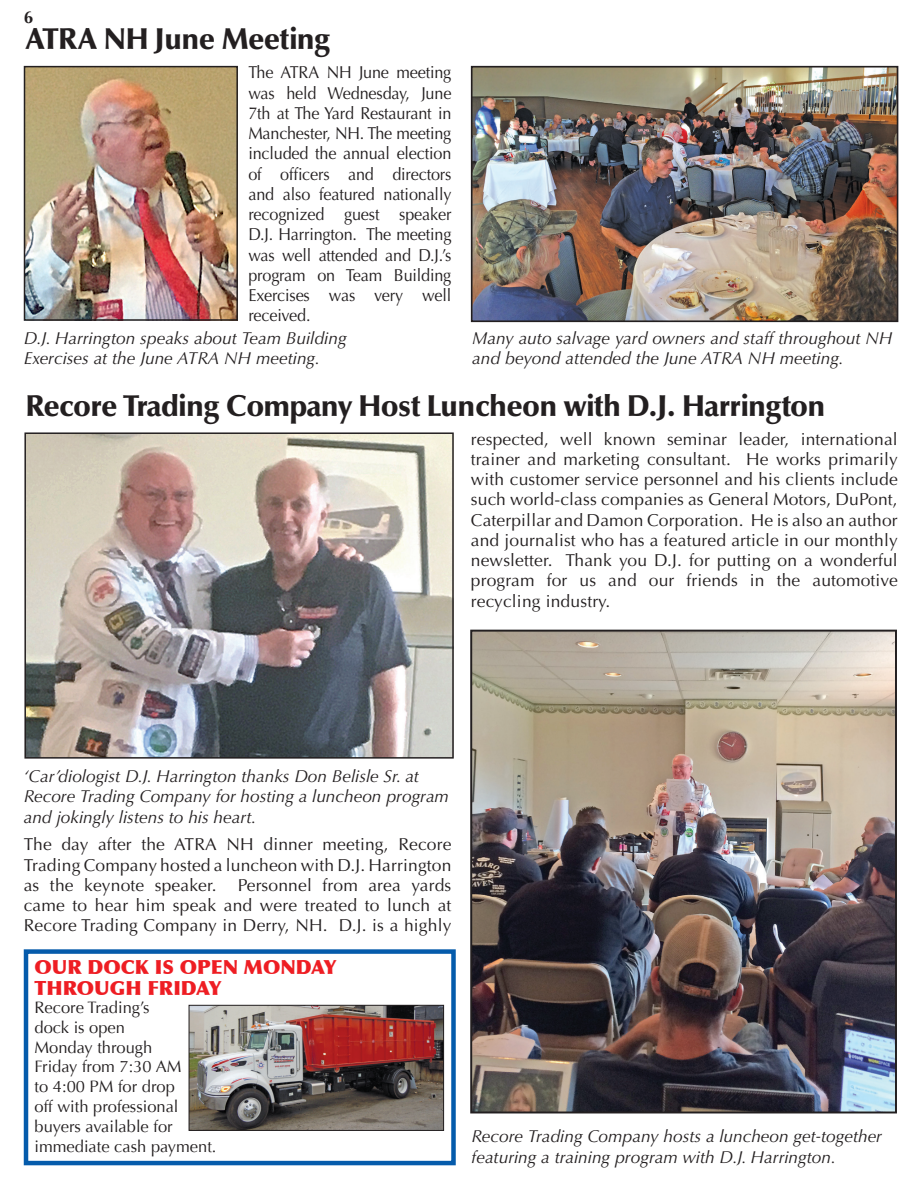
<style>
.page{position:relative;width:918px;height:1188px;background:#fff}
.page>*{position:absolute;margin:0;border:0;box-sizing:border-box;transform-origin:0 0}
.t1{font:900 30px "Optima";letter-spacing:-.02em;color:#231f20}
.t2{font:900 19.5px/21px "Optima";color:#ee1d23}
.t3{font:17.25px/20.2px "Optima";letter-spacing:.01em;color:#231f20;text-align:justify}
.t4{font:italic 17.25px/20.2px "Optima";color:#231f20}
.t5{font:17.25px/20.2px "Optima";letter-spacing:.01em;color:#231f20;text-align:justify;scale:.94 1}
.t6{font:700 17.25px "Optima";color:#231f20}
.t7{font:16.5px/19.8px "Optima";color:#231f20}
</style>
<div class="page">
<img style="left:27px;top:69px;width:208px;height:249px">
<div style="left:24px;top:66px;width:214px;height:255px;border:2px solid #231f20"></div>
<img style="left:27px;top:435px;width:424px;height:321px">
<div style="left:24px;top:432px;width:430px;height:327px;border:2px solid #231f20"></div>
<img style="left:474px;top:69px;width:421px;height:250px">
<div style="left:471px;top:66px;width:427px;height:256px;border:2px solid #231f20"></div>
<img style="left:473px;top:633px;width:421px;height:477px">
<div style="left:470px;top:630px;width:427px;height:483px;border:2px solid #231f20"></div>
<div style="left:24px;top:949px;width:432px;height:216px;border:4px solid #055bab"></div>
<img style="left:191px;top:1007px;width:251px;height:122px">
<div style="left:189px;top:1005px;width:255px;height:126px;border:1px solid #231f20"></div>
<p class="t6" style="left:24px;top:7px;width:11px">6</p>
<h1 class="t1" style="left:26px;top:21px;width:307px">ATRA NH June Meeting</h1>
<p class="t5" style="left:248px;top:63px;width:218px">The ATRA NH June meeting was held Wednesday, June 7th at The Yard Restaurant in Manchester, NH. The meeting included the annual election of officers and directors and also featured nationally recognized guest speaker D.J. Harrington. The meeting was well attended and D.J.’s program on Team Building Exercises was very well received.</p>
<p class="t4" style="left:24px;top:328px;width:324px">D.J. Harrington speaks about Team Building<br>Exercises at the June ATRA NH meeting.</p>
<p class="t4" style="left:472px;top:328px;width:422px">Many auto salvage yard owners and staff throughout NH and beyond attended the June ATRA NH meeting.</p>
<h1 class="t1" style="left:26px;top:388px;width:801px">Recore Trading Company Host Luncheon with D.J. Harrington</h1>
<p class="t3" style="left:471px;top:429px;width:428px">respected, well known seminar leader, international trainer and marketing consultant. He works primarily with customer service personnel and his clients include such world-class companies as General Motors, DuPont, Caterpillar and Damon Corporation. He is also an author and journalist who has a featured article in our monthly newsletter. Thank you D.J. for putting on a wonderful program for us and our friends in the automotive recycling industry.</p>
<p class="t4" style="left:24px;top:766px;width:427px">‘Car’diologist D.J. Harrington thanks Don Belisle Sr. at<br>Recore Trading Company for hosting a luncheon program and jokingly listens to his heart.</p>
<p class="t3" style="left:24px;top:835px;width:429px">The day after the ATRA NH dinner meeting, Recore Trading Company hosted a luncheon with D.J. Harrington as the keynote speaker. Personnel from area yards came to hear him speak and were treated to lunch at Recore Trading Company in Derry, NH. D.J. is a highly</p>
<p class="t2" style="left:35px;top:956px;width:304px">OUR DOCK IS OPEN MONDAY<br>THROUGH FRIDAY</p>
<p class="t7" style="left:35px;top:998px;width:183px">Recore Trading’s<br>dock is open<br>Monday through<br>Friday from 7:30 AM<br>to 4:00 PM for drop<br>off with professional buyers available for immediate cash payment.</p>
<p class="t4" style="left:472px;top:1127px;width:412px">Recore Trading Company hosts a luncheon get-together featuring a training program with D.J. Harrington.</p>
</div>
